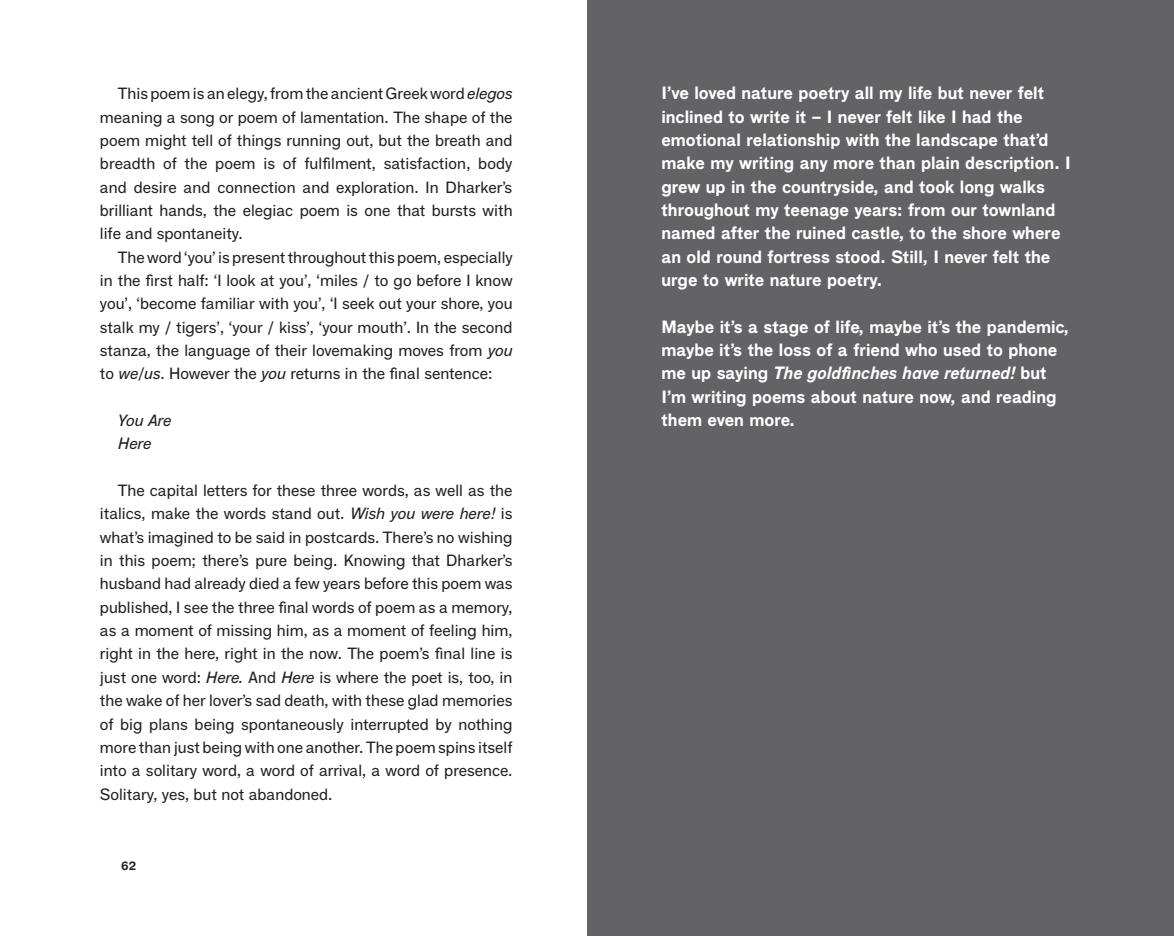
<style>
.page{position:relative;width:1174px;height:936px;background:#fff}
.page>*{position:absolute;margin:0;border:0;box-sizing:border-box;transform-origin:0 0}
.poetry-opener{font:700 17.25px/23.2px "F Grotesk";color:#fff}
.indented{font:15.75px/23.4px "F Grotesk";color:#231f20;text-align:justify}
.indented-space-after{font:15.75px/23.4px "F Grotesk";color:#231f20;text-align:justify}
.display{font:italic 15.75px "F Grotesk";color:#231f20}
.display-space-after{font:italic 15.75px "F Grotesk";color:#231f20}
.t1{font:700 12px "F Grotesk";color:#231f20}
.s1{font-style:italic}
</style>
<div class="page">
<div style="left:587px;top:0;width:587px;height:935px;background:#636366"></div>
<p class="indented" style="left:100px;top:81px;width:414px;text-indent:18px">This poem is an elegy, from the ancient Greek word <span class="s1">elegos </span>meaning a song or poem of lamentation. The shape of the poem might tell of things running out, but the breath and breadth of the poem is of fulfilment, satisfaction, body and desire and connection and exploration. In Dharker’s brilliant hands, the elegiac poem is one that bursts with life and spontaneity.</p>
<p class="indented-space-after" style="left:100px;top:244px;width:414px;text-indent:18px">The word ‘you’ is present throughout this poem, especially in the first half: ‘I look at you’, ‘miles / to go before I know you’, ‘become familiar with you’, ‘I seek out your shore, you stalk my / tigers’, ‘your / kiss’, ‘your mouth’. In the second stanza, the language of their lovemaking moves from <span class="s1">you </span>to <span class="s1">we/us</span>. However the <span class="s1">you</span> returns in the final sentence:</p>
<p class="display" style="left:118px;top:409px;width:55px">You Are</p>
<p class="display-space-after" style="left:118px;top:432px;width:35px">Here</p>
<p class="indented" style="left:100px;top:477px;width:414px;text-indent:18px">The capital letters for these three words, as well as the italics, make the words stand out. <span class="s1">Wish you were here!</span> is what’s imagined to be said in postcards. There’s no wishing in this poem; there’s pure being. Knowing that Dharker’s husband had already died a few years before this poem was published, I see the three final words of poem as a memory, as a moment of missing him, as a moment of feeling him, right in the here, right in the now. The poem’s final line is just one word: <span class="s1">Here.</span> And <span class="s1">Here</span> is where the poet is, too, in the wake of her lover’s sad death, with these glad memories of big plans being spontaneously interrupted by nothing more than just being with one another. The poem spins itself into a solitary word, a word of arrival, a word of presence.<br>Solitary, yes, but not abandoned.</p>
<p class="t1" style="left:121px;top:856px;width:16px">62</p>
<p class="poetry-opener" style="left:661px;top:80px;width:411px">I’ve loved nature poetry all my life but never felt inclined to write it – I never felt like I had the emotional relationship with the landscape that’d make my writing any more than plain description. I grew up in the countryside, and took long walks throughout my teenage years: from our townland named after the ruined castle, to the shore where an old round fortress stood. Still, I never felt the urge to write nature poetry.</p>
<p class="poetry-opener" style="left:661px;top:314px;width:409px">Maybe it’s a stage of life, maybe it’s the pandemic, maybe it’s the loss of a friend who used to phone me up saying <span class="s1">The goldfinches have returned!</span> but I’m writing poems about nature now, and reading them even more.</p>
</div>
